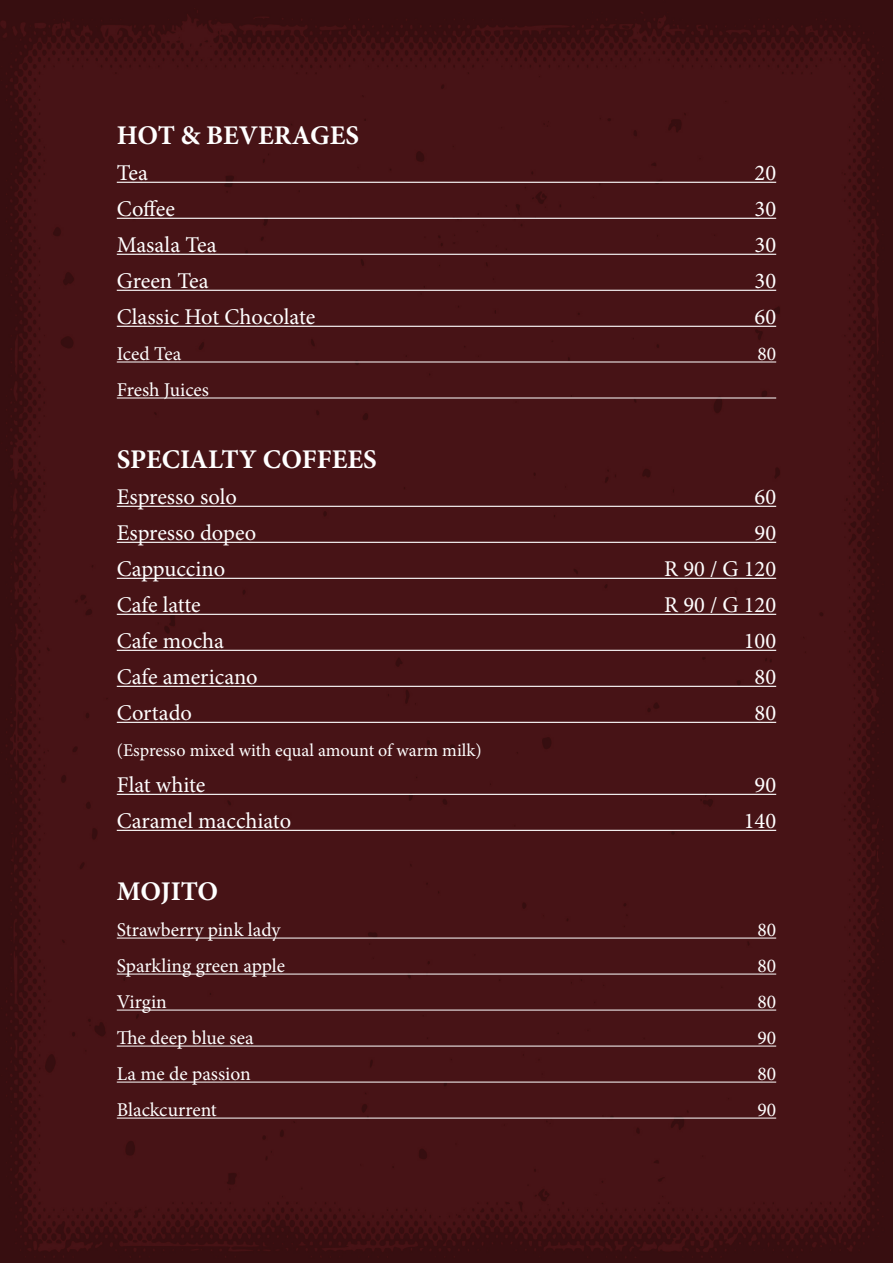
<style>
.page{position:relative;width:893px;height:1263px;background:#fff}
.page>*{position:absolute;margin:0;border:0;box-sizing:border-box;transform-origin:0 0}
.t1{font:700 27px "Minion Pro";color:#fff}
.t2{font:22.5px "Minion Pro";color:#fff}
.t3{font:19.5px "Minion Pro";color:#fff}
.t4{font:18px "Minion Pro";color:#fff}
</style>
<div class="page">
<img style="left:0;top:0;width:893px;height:1263px">
<hr style="left:117px;top:182px;width:659px;height:1px;background:#fff">
<hr style="left:117px;top:218px;width:659px;height:1px;background:#fff">
<hr style="left:117px;top:254px;width:659px;height:1px;background:#fff">
<hr style="left:117px;top:290px;width:659px;height:1px;background:#fff">
<hr style="left:117px;top:326px;width:659px;height:1px;background:#fff">
<hr style="left:117px;top:361px;width:659px;height:1px;background:#fff">
<hr style="left:117px;top:397px;width:659px;height:1px;background:#fff">
<hr style="left:117px;top:506px;width:659px;height:1px;background:#fff">
<hr style="left:117px;top:542px;width:659px;height:1px;background:#fff">
<hr style="left:117px;top:578px;width:659px;height:1px;background:#fff">
<hr style="left:117px;top:614px;width:659px;height:1px;background:#fff">
<hr style="left:117px;top:650px;width:659px;height:1px;background:#fff">
<hr style="left:117px;top:686px;width:659px;height:1px;background:#fff">
<hr style="left:117px;top:722px;width:659px;height:1px;background:#fff">
<hr style="left:117px;top:794px;width:659px;height:1px;background:#fff">
<hr style="left:117px;top:830px;width:659px;height:1px;background:#fff">
<hr style="left:117px;top:937px;width:659px;height:1px;background:#fff">
<hr style="left:117px;top:973px;width:659px;height:1px;background:#fff">
<hr style="left:117px;top:1009px;width:659px;height:1px;background:#fff">
<hr style="left:117px;top:1045px;width:659px;height:1px;background:#fff">
<hr style="left:117px;top:1081px;width:659px;height:1px;background:#fff">
<hr style="left:117px;top:1117px;width:659px;height:1px;background:#fff">
<p class="t1" style="left:117px;top:116px;width:244px">HOT &amp; BEVERAGES</p>
<p class="t2" style="left:117px;top:158px;width:33px">Tea</p>
<p class="t2" style="left:755px;top:158px;width:23px">20</p>
<p class="t2" style="left:117px;top:194px;width:60px">Coffee</p>
<p class="t2" style="left:755px;top:194px;width:23px">30</p>
<p class="t2" style="left:117px;top:230px;width:101px">Masala Tea</p>
<p class="t2" style="left:755px;top:230px;width:23px">30</p>
<p class="t2" style="left:117px;top:266px;width:93px">Green Tea</p>
<p class="t2" style="left:755px;top:266px;width:23px">30</p>
<p class="t2" style="left:117px;top:302px;width:200px">Classic Hot Chocolate</p>
<p class="t2" style="left:755px;top:302px;width:23px">60</p>
<p class="t3" style="left:117px;top:341px;width:66px">Iced Tea</p>
<p class="t3" style="left:757px;top:341px;width:20px">80</p>
<p class="t3" style="left:117px;top:377px;width:94px">Fresh Juices</p>
<p class="t1" style="left:117px;top:440px;width:261px">SPECIALTY COFFEES</p>
<p class="t2" style="left:117px;top:482px;width:122px">Espresso solo</p>
<p class="t2" style="left:755px;top:482px;width:23px">60</p>
<p class="t2" style="left:117px;top:518px;width:141px">Espresso dopeo</p>
<p class="t2" style="left:755px;top:518px;width:23px">90</p>
<p class="t2" style="left:117px;top:554px;width:110px">Cappuccino</p>
<p class="t2" style="left:664px;top:554px;width:113px">R 90 / G 120</p>
<p class="t2" style="left:117px;top:590px;width:86px">Cafe latte</p>
<p class="t2" style="left:664px;top:590px;width:113px">R 90 / G 120</p>
<p class="t2" style="left:117px;top:626px;width:109px">Cafe mocha</p>
<p class="t2" style="left:744px;top:626px;width:34px">100</p>
<p class="t2" style="left:117px;top:662px;width:143px">Cafe americano</p>
<p class="t2" style="left:755px;top:662px;width:23px">80</p>
<p class="t2" style="left:117px;top:698px;width:77px">Cortado</p>
<p class="t2" style="left:755px;top:698px;width:23px">80</p>
<p class="t4" style="left:117px;top:738px;width:366px">(Espresso mixed with equal amount of warm milk)</p>
<p class="t2" style="left:117px;top:770px;width:90px">Flat white</p>
<p class="t2" style="left:755px;top:770px;width:23px">90</p>
<p class="t2" style="left:117px;top:806px;width:176px">Caramel macchiato</p>
<p class="t2" style="left:744px;top:806px;width:34px">140</p>
<p class="t1" style="left:117px;top:872px;width:103px">MOJITO</p>
<p class="t3" style="left:117px;top:917px;width:165px">Strawberry pink lady</p>
<p class="t3" style="left:757px;top:917px;width:20px">80</p>
<p class="t3" style="left:117px;top:953px;width:170px">Sparkling green apple</p>
<p class="t3" style="left:757px;top:953px;width:20px">80</p>
<p class="t3" style="left:117px;top:989px;width:52px">Virgin</p>
<p class="t3" style="left:757px;top:989px;width:20px">80</p>
<p class="t3" style="left:117px;top:1025px;width:138px">The deep blue sea</p>
<p class="t3" style="left:757px;top:1025px;width:20px">90</p>
<p class="t3" style="left:117px;top:1061px;width:136px">La me de passion</p>
<p class="t3" style="left:757px;top:1061px;width:20px">80</p>
<p class="t3" style="left:117px;top:1097px;width:102px">Blackcurrent</p>
<p class="t3" style="left:757px;top:1097px;width:20px">90</p>
</div>
